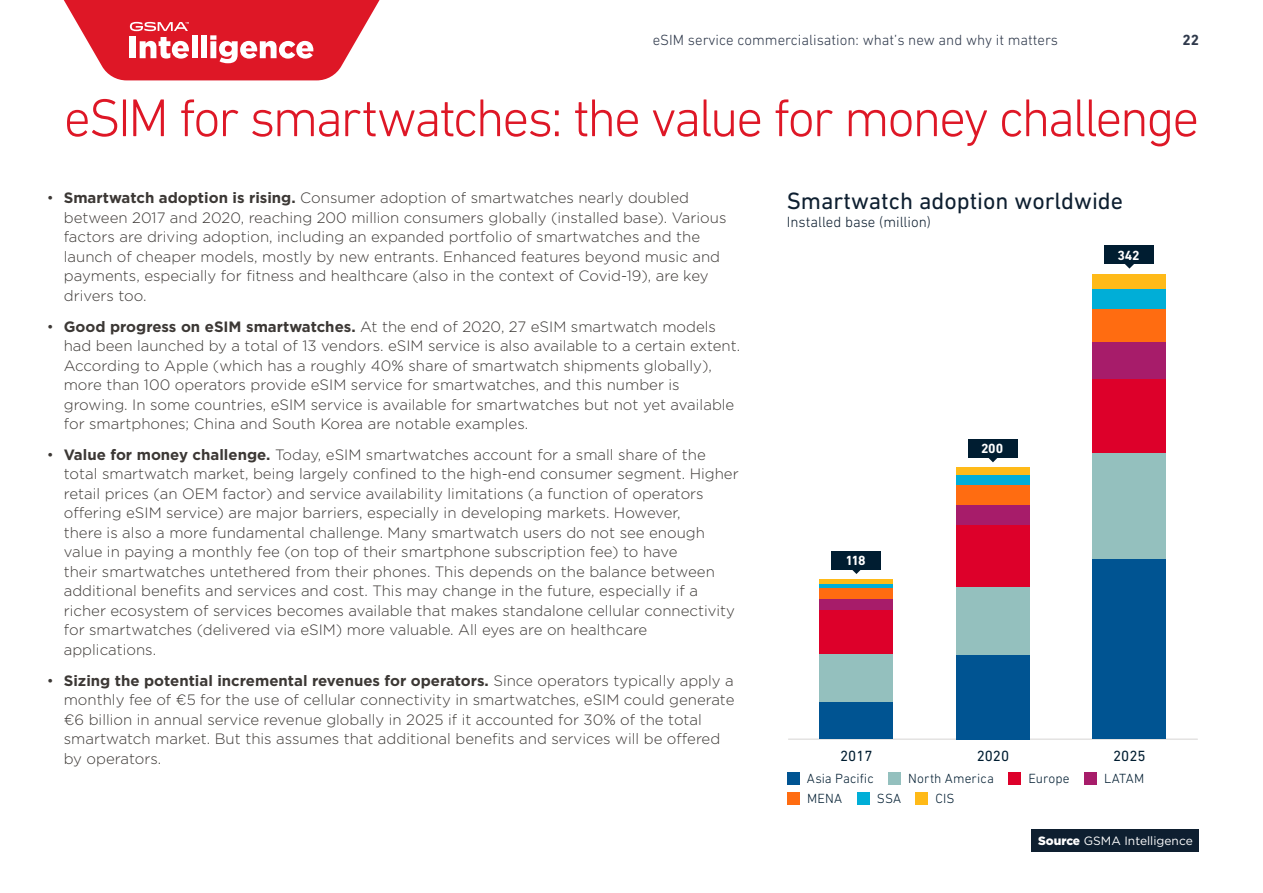
<style>
.page{position:relative;width:1263px;height:893px;background:#fff}
.page>*{position:absolute;margin:0;border:0;box-sizing:border-box;transform-origin:0 0}
.t1{font:300 54px "DIN Next LT Pro";letter-spacing:-.05em;color:#de1726}
.t2{font:24px "DIN Next LT Pro";color:#0e1f30}
.t3{font:300 15px/19.5px "Gotham";color:#3c3835}
.t4{font:300 15px "DIN Next LT Pro";color:#2f394b}
.t5{font:300 15px "DIN Next LT Pro";color:#0e1f30}
.t6{font:15px "DIN Next LT Pro";color:#001d31}
.t7{font:700 15px "DIN Next LT Pro";color:#2f394b}
.t8{font:300 13.5px "DIN Next LT Pro";letter-spacing:.005em;color:#001d31}
.t9{font:700 13.5px "DIN Next LT Pro";letter-spacing:-.015em;color:#fff}
.t10{font:12px "Gotham";color:#fff}
.s1{font-weight:700}
.s2{font-weight:900}
</style>
<div class="page">
<svg style="left:64px;top:0;width:315px;height:80px"></svg>
<div style="left:1032px;top:829px;width:167px;height:23px;background:#0e1f30"></div>
<div style="left:1008px;top:772px;width:13px;height:12px;background:#dd002a"></div>
<div style="left:787px;top:772px;width:12px;height:12px;background:#005492"></div>
<div style="left:787px;top:792px;width:13px;height:13px;background:#ff6c11"></div>
<div style="left:888px;top:772px;width:13px;height:12px;background:#94c0be"></div>
<div style="left:1084px;top:772px;width:12px;height:12px;background:#a71c6a"></div>
<div style="left:915px;top:792px;width:13px;height:13px;background:#ffba18"></div>
<div style="left:857px;top:792px;width:12px;height:13px;background:#00aed7"></div>
<hr style="left:788px;top:739px;width:410px;height:1px;background:#e2e1e0">
<div style="left:820px;top:579px;width:73px;height:5px;background:#ffba18"></div>
<div style="left:956px;top:467px;width:74px;height:8px;background:#ffba18"></div>
<div style="left:1092px;top:274px;width:74px;height:15px;background:#ffba18"></div>
<hr style="left:820px;top:584px;width:73px;height:4px;background:#00aed7">
<div style="left:956px;top:475px;width:74px;height:10px;background:#00aed7"></div>
<div style="left:1092px;top:289px;width:74px;height:21px;background:#00aed7"></div>
<div style="left:820px;top:588px;width:73px;height:11px;background:#ff6c11"></div>
<div style="left:956px;top:485px;width:74px;height:20px;background:#ff6c11"></div>
<div style="left:1092px;top:310px;width:74px;height:32px;background:#ff6c11"></div>
<div style="left:820px;top:599px;width:73px;height:11px;background:#a71c6a"></div>
<div style="left:956px;top:505px;width:74px;height:21px;background:#a71c6a"></div>
<div style="left:1092px;top:342px;width:74px;height:37px;background:#a71c6a"></div>
<div style="left:820px;top:610px;width:73px;height:43px;background:#dd002a"></div>
<div style="left:956px;top:526px;width:74px;height:61px;background:#dd002a"></div>
<div style="left:1092px;top:379px;width:74px;height:75px;background:#dd002a"></div>
<div style="left:820px;top:653px;width:73px;height:49px;background:#94c0be"></div>
<div style="left:956px;top:587px;width:74px;height:68px;background:#94c0be"></div>
<div style="left:1092px;top:454px;width:74px;height:106px;background:#94c0be"></div>
<div style="left:820px;top:702px;width:73px;height:37px;background:#005492"></div>
<div style="left:956px;top:655px;width:74px;height:84px;background:#005492"></div>
<div style="left:1092px;top:560px;width:74px;height:179px;background:#005492"></div>
<svg style="left:852px;top:569px;width:9px;height:5px"></svg>
<div style="left:832px;top:551px;width:49px;height:18px;background:#001d31"></div>
<svg style="left:988px;top:458px;width:9px;height:4px"></svg>
<div style="left:968px;top:439px;width:50px;height:19px;background:#001d31"></div>
<svg style="left:1125px;top:264px;width:9px;height:5px"></svg>
<div style="left:1105px;top:246px;width:49px;height:18px;background:#001d31"></div>
<p class="t4" style="left:653px;top:31px;width:407px">eSIM service commercialisation: what’s new and why it matters</p>
<p class="t7" style="left:1182px;top:31px;width:18px">22</p>
<h1 class="t1" style="left:64px;top:87px;width:1137px">eSIM for smartwatches: the value for money challenge</h1>
<p class="t3" style="left:64px;top:188px;width:664px;text-indent:-17px">• <span class="s1">Smartwatch adoption is rising.</span> Consumer adoption of smartwatches nearly doubled between 2017 and 2020, reaching 200 million consumers globally (installed base). Various factors are driving adoption, including an expanded portfolio of smartwatches and the launch of cheaper models, mostly by new entrants. Enhanced features beyond music and payments, especially for fitness and healthcare (also in the context of Covid-19), are key drivers too.</p>
<p class="t3" style="left:64px;top:316px;width:678px;text-indent:-17px">• <span class="s1">Good progress on eSIM smartwatches.</span> At the end of 2020, 27 eSIM smartwatch models had been launched by a total of 13 vendors. eSIM service is also available to a certain extent.<br>According to Apple (which has a roughly 40% share of smartwatch shipments globally), more than 100 operators provide eSIM service for smartwatches, and this number is growing. In some countries, eSIM service is available for smartwatches but not yet available for smartphones; China and South Korea are notable examples.</p>
<p class="t3" style="left:64px;top:444px;width:676px;text-indent:-17px">• <span class="s1">Value for money challenge.</span> Today, eSIM smartwatches account for a small share of the total smartwatch market, being largely confined to the high-end consumer segment. Higher retail prices (an OEM factor) and service availability limitations (a function of operators offering eSIM service) are major barriers, especially in developing markets. However,<br>there is also a more fundamental challenge. Many smartwatch users do not see enough value in paying a monthly fee (on top of their smartphone subscription fee) to have<br>their smartwatches untethered from their phones. This depends on the balance between additional benefits and services and cost. This may change in the future, especially if a richer ecosystem of services becomes available that makes standalone cellular connectivity for smartwatches (delivered via eSIM) more valuable. All eyes are on healthcare applications.</p>
<p class="t3" style="left:64px;top:670px;width:672px;text-indent:-17px">• <span class="s1">Sizing the potential incremental revenues for operators.</span> Since operators typically apply a monthly fee of €5 for the use of cellular connectivity in smartwatches, eSIM could generate €6 billion in annual service revenue globally in 2025 if it accounted for 30% of the total smartwatch market. But this assumes that additional benefits and services will be offered by operators.</p>
<h2 class="t2" style="left:787px;top:187px;width:338px">Smartwatch adoption worldwide</h2>
<p class="t5" style="left:787px;top:214px;width:146px">Installed base (million)</p>
<p class="t9" style="left:845px;top:553px;width:22px">118</p>
<p class="t9" style="left:981px;top:441px;width:24px">200</p>
<p class="t9" style="left:1117px;top:247px;width:24px">342</p>
<p class="t6" style="left:840px;top:747px;width:34px">2017</p>
<p class="t6" style="left:977px;top:747px;width:34px">2020</p>
<p class="t6" style="left:1113px;top:747px;width:34px">2025</p>
<p class="t8" style="left:908px;top:770px;width:87px">North America</p>
<p class="t8" style="left:1104px;top:770px;width:42px">LATAM</p>
<p class="t8" style="left:807px;top:770px;width:68px">Asia Pacific</p>
<p class="t8" style="left:1028px;top:770px;width:43px">Europe</p>
<p class="t8" style="left:807px;top:791px;width:36px">MENA</p>
<p class="t8" style="left:877px;top:791px;width:26px">SSA</p>
<p class="t8" style="left:935px;top:791px;width:20px">CIS</p>
<p class="t10" style="left:1038px;top:833px;width:156px"><span class="s2">Source</span> GSMA Intelligence</p>
</div>
